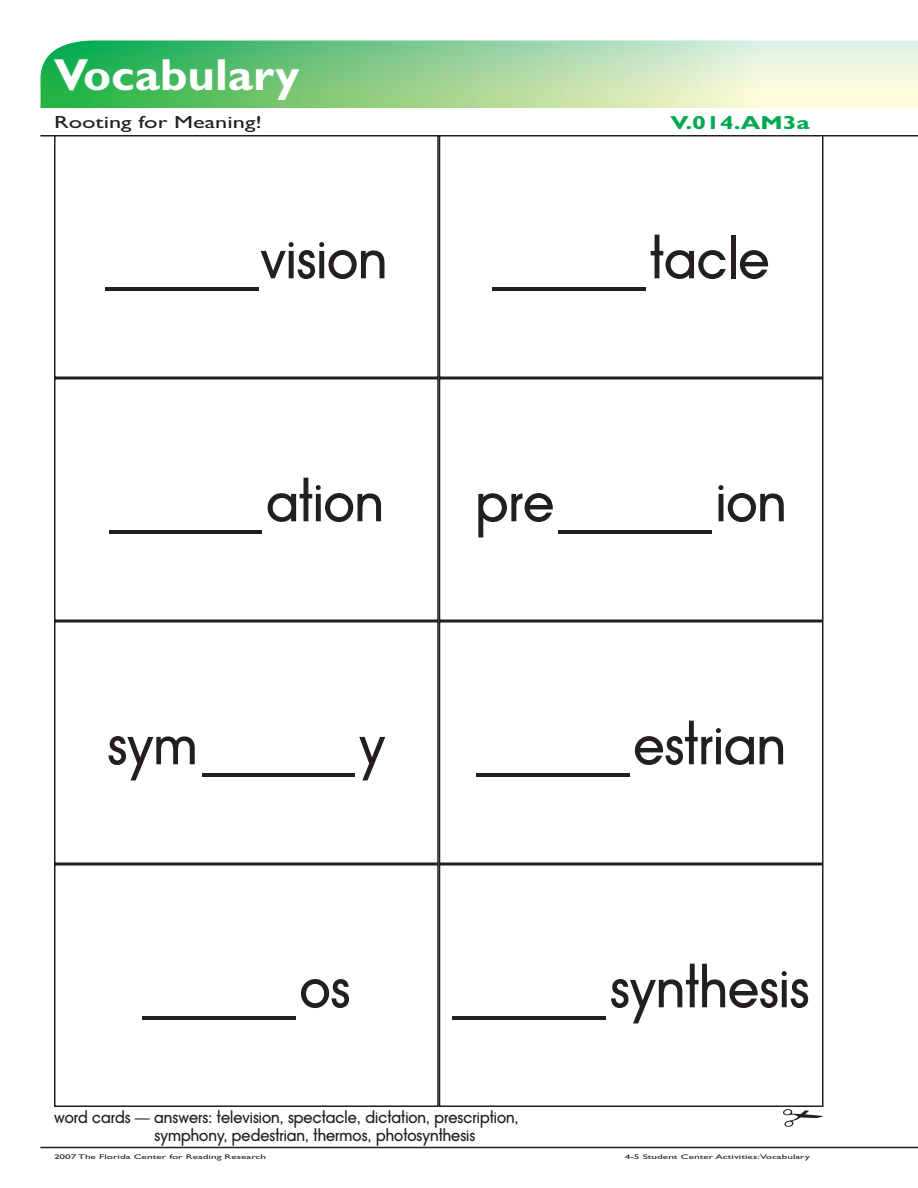
<style>
.page{position:relative;width:918px;height:1188px;background:#fff}
.page>*{position:absolute;margin:0;border:0;box-sizing:border-box;transform-origin:0 0}
.t1{font:51px "Avant Garde Medium Modified";color:#231f20}
.t2{font:700 45px "Gill Sans MT Modified";color:#fff;scale:1.05 1}
.t3{font:700 18.9px "Gill Sans MT Modified";color:#00a94d;scale:1.33 1}
.t4{font:17.55px "Gill Sans MT Modified";color:#231f20;scale:1.39 1}
.t5{font:15px "Avant Garde Medium Modified";color:#231f20}
.t6{font:6.75px "Gill Sans MT Modified";color:#231f20;scale:1.67 1}
</style>
<div class="page">
<svg style="left:40px;top:40px;width:878px;height:68px;background:#9bd69d"></svg>
<hr style="left:40px;top:1147px;width:878px;height:1px;background:#231f20">
<hr style="left:40px;top:135px;width:878px;height:1px;background:#231f20">
<div style="left:54px;top:621px;width:385px;height:243px;border:2px solid #231f20"></div>
<div style="left:439px;top:621px;width:385px;height:243px;border:2px solid #231f20"></div>
<div style="left:54px;top:135px;width:385px;height:243px;border:2px solid #231f20"></div>
<div style="left:439px;top:135px;width:385px;height:243px;border:2px solid #231f20"></div>
<div style="left:54px;top:378px;width:385px;height:243px;border:2px solid #231f20"></div>
<div style="left:439px;top:378px;width:385px;height:243px;border:2px solid #231f20"></div>
<div style="left:54px;top:864px;width:385px;height:243px;border:2px solid #231f20"></div>
<div style="left:439px;top:864px;width:385px;height:243px;border:2px solid #231f20"></div>
<svg style="left:783px;top:1109px;width:41px;height:18px"></svg>
<h2 class="t2" style="left:54px;top:48px;width:236px">Vocabulary</h2>
<p class="t4" style="left:54px;top:112px;width:151px">Rooting for Meaning!</p>
<p class="t3" style="left:670px;top:111px;width:106px">V.014.AM3a</p>
<p class="t1" style="left:105px;top:229px;width:283px">______vision</p>
<p class="t1" style="left:493px;top:229px;width:278px">______ tacle</p>
<p class="t1" style="left:109px;top:472px;width:277px">______ ation</p>
<p class="t1" style="left:476px;top:472px;width:312px">pre ______ ion</p>
<p class="t1" style="left:107px;top:715px;width:279px">sym ______ y</p>
<p class="t1" style="left:476px;top:715px;width:311px">______ estrian</p>
<p class="t1" style="left:142px;top:958px;width:209px">______ os</p>
<p class="t1" style="left:453px;top:958px;width:358px">______ synthesis</p>
<p class="t5" style="left:54px;top:1109px;width:466px">word cards — answers: television, spectacle, dictation, prescription,</p>
<p class="t5" style="left:155px;top:1127px;width:322px">symphony, pedestrian, thermos, photosynthesis</p>
<p class="t6" style="left:54px;top:1153px;width:128px">2007 The Florida Center for Reading Research</p>
<p class="t6" style="left:625px;top:1153px;width:112px">4-5 Student Center Activities:Vocabulary</p>
</div>
